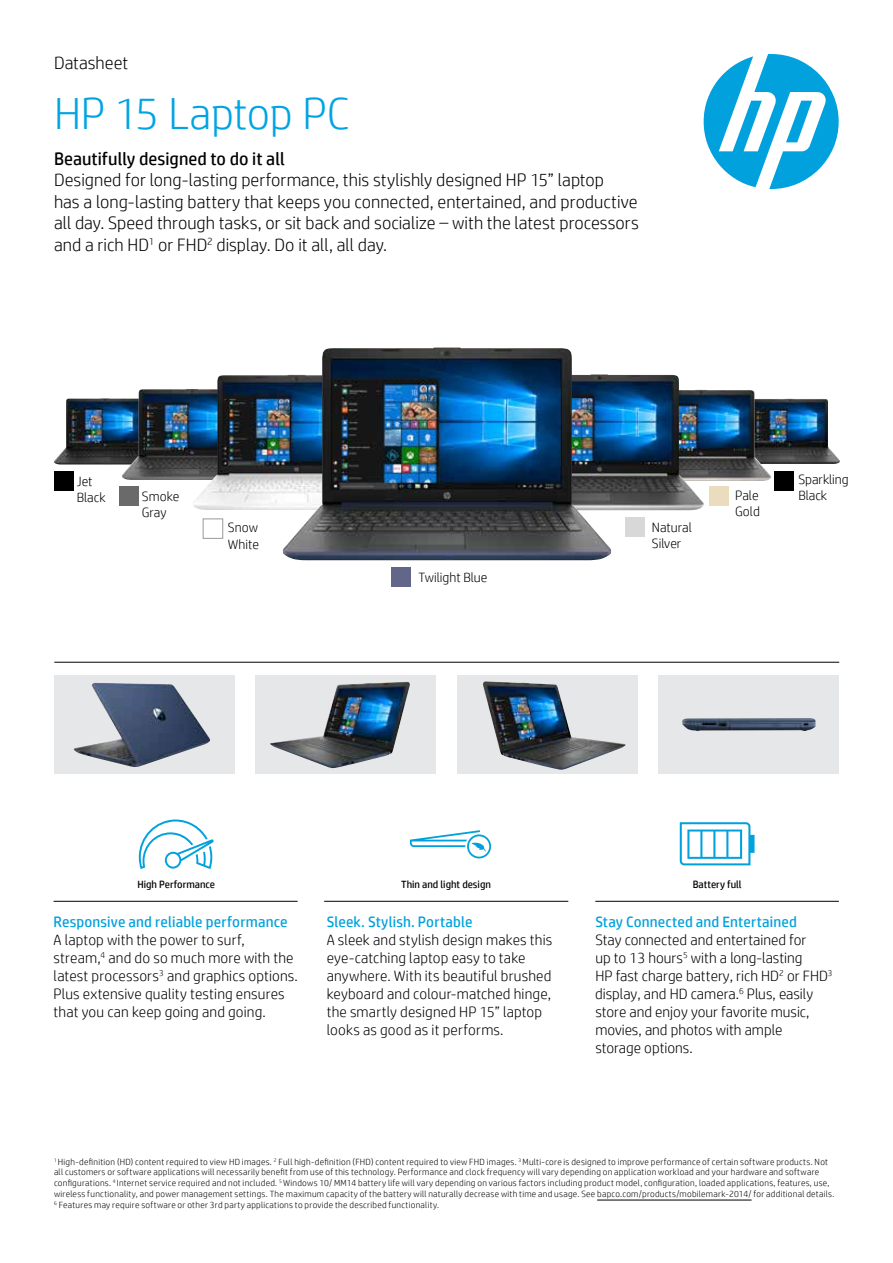
<style>
.page{position:relative;width:893px;height:1263px;background:#fff}
.page>*{position:absolute;margin:0;border:0;box-sizing:border-box;transform-origin:0 0}
.t1{font:300 45px "HP Simplified";letter-spacing:-.005em;color:#00a4e3}
.t2{font:300 18px/21.6px "HP Simplified";color:#000}
.t3{font:18px "HP Simplified";letter-spacing:.005em;color:#000}
.t4{font:300 15px/18px "HP Simplified";letter-spacing:.01em;color:#000}
.t5{font:15px "HP Simplified";letter-spacing:.01em;color:#00a1dd}
.t6{font:300 13.5px/16.2px "HP Simplified";color:#000}
.t7{font:10.5px "HP Simplified";color:#000}
.t8{font:300 9px/10.8px "HP Simplified";letter-spacing:.03em;color:#000}
</style>
<div class="page">
<img style="left:771px;top:399px;width:69px;height:65px">
<div style="left:659px;top:675px;width:180px;height:99px;background:#e6e7e8"></div>
<div style="left:457px;top:675px;width:180px;height:99px;background:#e6e7e8"></div>
<div style="left:256px;top:675px;width:180px;height:99px;background:#e6e7e8"></div>
<div style="left:54px;top:675px;width:180px;height:99px;background:#e6e7e8"></div>
<svg style="left:704px;top:54px;width:135px;height:135px"></svg>
<hr style="left:597px;top:1200px;width:155px;height:1px;background:#000">
<hr style="left:324px;top:901px;width:244px;height:1px;background:#000">
<hr style="left:54px;top:901px;width:244px;height:1px;background:#000">
<hr style="left:595px;top:901px;width:244px;height:1px;background:#000">
<hr style="left:54px;top:662px;width:785px;height:1px;background:#000">
<svg style="left:139px;top:819px;width:75px;height:50px"></svg>
<svg style="left:410px;top:830px;width:81px;height:28px"></svg>
<svg style="left:680px;top:822px;width:74px;height:43px"></svg>
<img style="left:74px;top:683px;width:136px;height:84px">
<img style="left:270px;top:681px;width:140px;height:87px">
<img style="left:483px;top:681px;width:142px;height:89px">
<img style="left:682px;top:718px;width:134px;height:13px">
<img style="left:54px;top:398px;width:68px;height:66px">
<div style="left:54px;top:472px;width:19px;height:19px;background:#000"></div>
<div style="left:774px;top:472px;width:19px;height:19px;background:#000"></div>
<img style="left:122px;top:389px;width:70px;height:91px">
<img style="left:192px;top:375px;width:91px;height:135px">
<img style="left:704px;top:390px;width:67px;height:91px">
<img style="left:611px;top:374px;width:93px;height:136px">
<div style="left:626px;top:518px;width:19px;height:19px;background:#d8d8d8"></div>
<div style="left:709px;top:486px;width:20px;height:19px;background:#eaddbd"></div>
<div style="left:203px;top:518px;width:20px;height:21px;border:1px solid #a5a5a5"></div>
<div style="left:119px;top:486px;width:19px;height:19px;background:#6a6a6a"></div>
<img style="left:283px;top:347px;width:328px;height:213px">
<div style="left:392px;top:567px;width:19px;height:19px;background:#626689"></div>
<h2 class="t2" style="left:54px;top:51px;width:76px">Datasheet</h2>
<h1 class="t1" style="left:54px;top:89px;width:297px">HP 15 Laptop PC</h1>
<h2 class="t3" style="left:54px;top:146px;width:232px">Beautifully designed to do it all</h2>
<p class="t2" style="left:54px;top:169px;width:586px">Designed for long-lasting performance, this stylishly designed HP 15” laptop<br>has a long-lasting battery that keeps you connected, entertained, and productive all day. Speed through tasks, or sit back and socialize – with the latest processors and a rich HD<sup>1</sup> or FHD<sup>2</sup> display. Do it all, all day.</p>
<h3 class="t6" style="left:77px;top:473px;width:30px">Jet<br>Black</h3>
<h3 class="t6" style="left:798px;top:471px;width:52px">Sparkling<br>Black</h3>
<h3 class="t6" style="left:228px;top:519px;width:33px">Snow<br>White</h3>
<h3 class="t6" style="left:735px;top:487px;width:26px">Pale<br>Gold</h3>
<h3 class="t6" style="left:142px;top:488px;width:39px">Smoke<br>Gray</h3>
<h3 class="t6" style="left:652px;top:519px;width:41px">Natural<br>Silver</h3>
<h3 class="t6" style="left:419px;top:569px;width:70px">Twilight Blue</h3>
<p class="t7" style="left:137px;top:877px;width:79px">High Performance</p>
<p class="t7" style="left:401px;top:877px;width:91px">Thin and light design</p>
<p class="t7" style="left:693px;top:877px;width:50px">Battery full</p>
<h3 class="t5" style="left:54px;top:912px;width:235px">Responsive and reliable performance</h3>
<h3 class="t4" style="left:54px;top:930px;width:246px">A laptop with the power to surf, stream,<sup>4</sup> and do so much more with the latest processors<sup>3</sup> and graphics options.<br>Plus extensive quality testing ensures that you can keep going and going.</h3>
<h3 class="t5" style="left:327px;top:912px;width:147px">Sleek. Stylish. Portable</h3>
<h3 class="t4" style="left:327px;top:930px;width:227px">A sleek and stylish design makes this eye-catching laptop easy to take anywhere. With its beautiful brushed keyboard and colour-matched hinge, the smartly designed HP 15” laptop looks as good as it performs.</h3>
<h3 class="t5" style="left:595px;top:912px;width:203px">Stay Connected and Entertained</h3>
<h3 class="t4" style="left:595px;top:930px;width:239px">Stay connected and entertained for<br>up to 13 hours<sup>5</sup> with a long-lasting<br>HP fast charge battery, rich HD<sup>2</sup> or FHD<sup>3 </sup>display, and HD camera.<sup>6</sup> Plus, easily store and enjoy your favorite music, movies, and photos with ample<br>storage options.</h3>
<p class="t8" style="left:54px;top:1156px;width:782px"><sup>1</sup> High-definition (HD) content required to view HD images. <sup>2</sup> Full high-definition (FHD) content required to view FHD images. <sup>3</sup> Multi-core is designed to improve performance of certain software products. Not all customers or software applications will necessarily benefit from use of this technology. Performance and clock frequency will vary depending on application workload and your hardware and software configurations. <sup>4</sup> Internet service required and not included. <sup>5</sup> Windows 10/ MM14 battery life will vary depending on various factors including product model, configuration, loaded applications, features, use, wireless functionality, and power management settings. The maximum capacity of the battery will naturally decrease with time and usage. See bapco.com/products/mobilemark-2014/ for additional details.<br><sup>6</sup> Features may require software or other 3rd party applications to provide the described functionality.</p>
</div>
